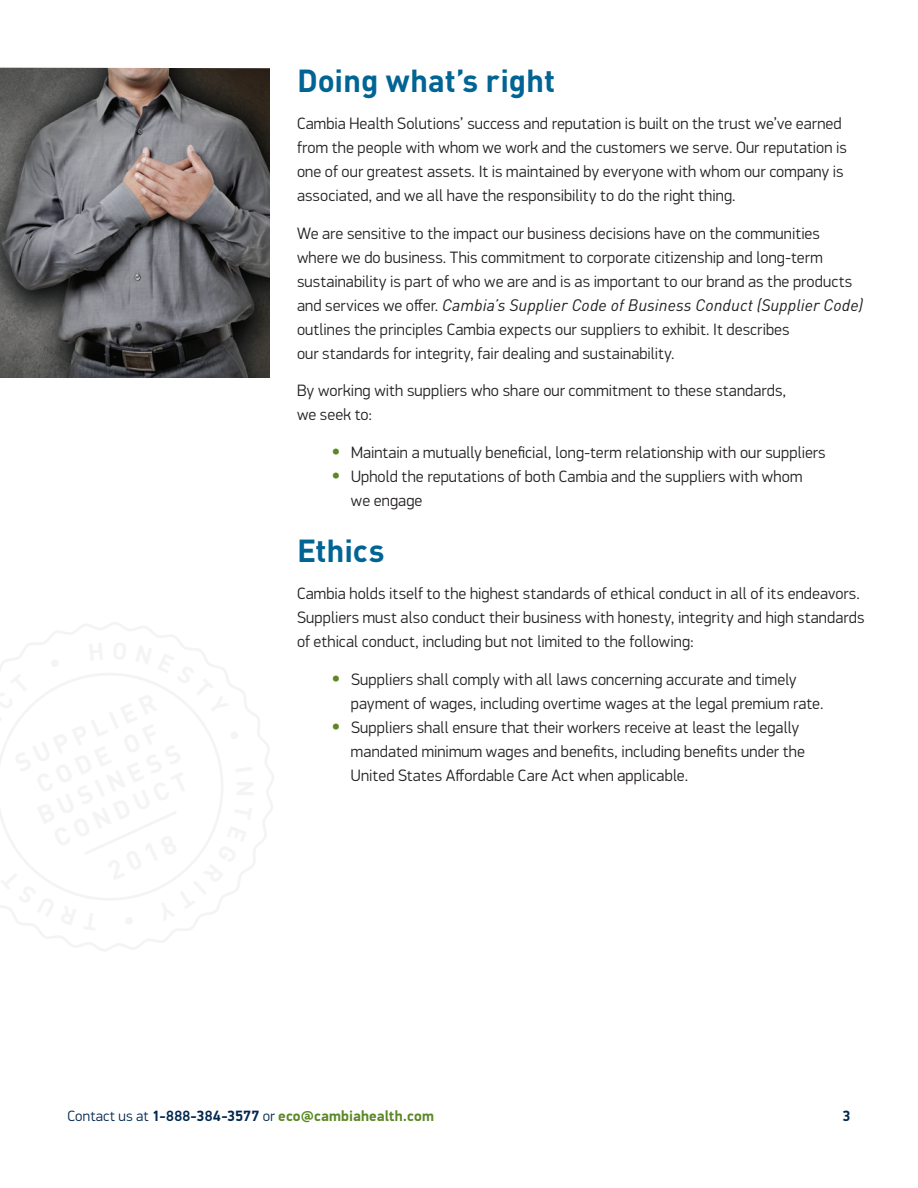
<style>
.page{position:relative;width:918px;height:1188px;background:#fff}
.page>*{position:absolute;margin:0;border:0;box-sizing:border-box;transform-origin:0 0}
.t1{font:700 31.5px "DIN Pro";letter-spacing:-.005em;color:#006494}
.Body{font:300 16.5px/24px "PF Din Display Pro";letter-spacing:.01em;color:#231f20}
.Bullet{font:300 16.5px/24px "PF Din Display Pro";letter-spacing:.01em;color:#231f20}
.t2{font:700 15px "PF Din Display Pro";letter-spacing:.01em;color:#5c8727}
.t3{font:700 15px "PF Din Display Pro";color:#00274e}
.s1{font-family:"DIN Pro";font-weight:400;font-style:italic}
.s2{font-size:27px;color:#5c8727}
.s3{font-weight:300;color:#00274e}
.s4{color:#00274e}
</style>
<div class="page">
<svg style="left:15px;top:622px;width:259px;height:329px"></svg>
<svg style="left:0;top:655px;width:238px;height:264px"></svg>
<svg style="left:81px;top:808px;width:99px;height:49px"></svg>
<img style="left:0;top:68px;width:270px;height:310px">
<p class="t1" style="left:297px;top:54px;width:260px">Doing what’s right</p>
<p class="Body" style="left:297px;top:112px;width:551px">Cambia Health Solutions’ success and reputation is built on the trust we’ve earned from the people with whom we work and the customers we serve. Our reputation is one of our greatest assets. It is maintained by everyone with whom our company is associated, and we all have the responsibility to do the right thing.</p>
<p class="Body" style="left:297px;top:221px;width:568px">We are sensitive to the impact our business decisions have on the communities where we do business. This commitment to corporate citizenship and long-term sustainability is part of who we are and is as important to our brand as the products and services we offer. <span class="s1">Cambia’s Supplier Code of Business Conduct (Supplier Code) </span>outlines the principles Cambia expects our suppliers to exhibit. It describes<br>our standards for integrity, fair dealing and sustainability.</p>
<p class="Body" style="left:297px;top:379px;width:491px">By working with suppliers who share our commitment to these standards, we seek to:</p>
<p class="Bullet" style="left:331px;top:440px;width:496px"><span class="s2">•</span> Maintain a mutually beneficial, long-term relationship with our suppliers</p>
<p class="Bullet" style="left:351px;top:464px;width:453px;text-indent:-20px"><span class="s2">•</span> Uphold the reputations of both Cambia and the suppliers with whom we engage</p>
<p class="t1" style="left:297px;top:524px;width:89px">Ethics</p>
<p class="Body" style="left:297px;top:582px;width:569px">Cambia holds itself to the highest standards of ethical conduct in all of its endeavors.<br>Suppliers must also conduct their business with honesty, integrity and high standards of ethical conduct, including but not limited to the following:</p>
<p class="Bullet" style="left:351px;top:667px;width:474px;text-indent:-20px"><span class="s2">•</span> Suppliers shall comply with all laws concerning accurate and timely payment of wages, including overtime wages at the legal premium rate.</p>
<p class="Bullet" style="left:351px;top:715px;width:455px;text-indent:-20px"><span class="s2">•</span> Suppliers shall ensure that their workers receive at least the legally mandated minimum wages and benefits, including benefits under the<br>United States Affordable Care Act when applicable.</p>
<p class="t2" style="left:68px;top:1106px;width:368px"><span class="s3">Contact us at</span> <span class="s4">1-888-384-3577</span> <span class="s3">or</span> eco@cambiahealth.com</p>
<p class="t3" style="left:842px;top:1106px;width:10px">3</p>
</div>
